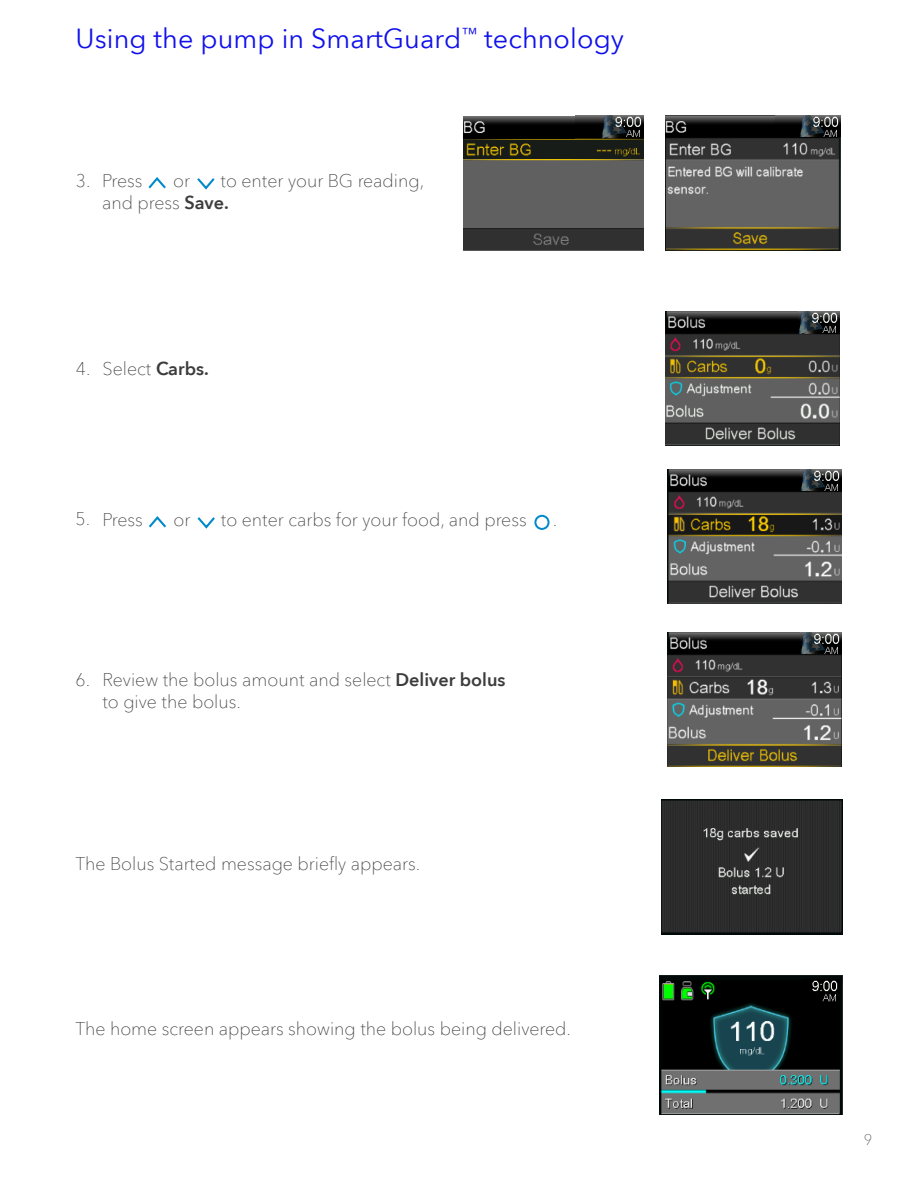
<style>
.page{position:relative;width:918px;height:1188px;background:#fff}
.page>*{position:absolute;margin:0;border:0;box-sizing:border-box;transform-origin:0 0}
.t1{font:27px "Avenir Next World";letter-spacing:.005em;color:#1010eb}
.t2{font:100 18px/21.6px "Avenir Next World";color:#3c3c3c}
.t3{font:100 15px "Avenir Next World";color:#58595b}
.s1{font-weight:600}
</style>
<div class="page">
<svg style="left:149px;top:516px;width:17px;height:12px"></svg>
<svg style="left:197px;top:517px;width:18px;height:12px"></svg>
<div style="left:534px;top:515px;width:16px;height:15px;border:2px solid #008acb;border-radius:50%"></div>
<svg style="left:148px;top:177px;width:18px;height:12px"></svg>
<svg style="left:197px;top:178px;width:18px;height:12px"></svg>
<img style="left:463px;top:140px;width:181px;height:111px">
<img style="left:662px;top:799px;width:180px;height:135px">
<img style="left:659px;top:976px;width:183px;height:139px">
<img style="left:667px;top:470px;width:174px;height:134px">
<img style="left:667px;top:632px;width:133px;height:23px">
<img style="left:800px;top:470px;width:42px;height:22px">
<img style="left:800px;top:632px;width:42px;height:22px">
<img style="left:668px;top:492px;width:174px;height:111px">
<img style="left:667px;top:655px;width:175px;height:111px">
<img style="left:803px;top:980px;width:37px;height:26px">
<img style="left:666px;top:312px;width:174px;height:134px">
<img style="left:665px;top:116px;width:111px;height:22px">
<img style="left:463px;top:116px;width:181px;height:24px">
<img style="left:776px;top:116px;width:64px;height:22px">
<img style="left:576px;top:116px;width:68px;height:22px">
<img style="left:798px;top:312px;width:42px;height:22px">
<img style="left:665px;top:138px;width:175px;height:113px">
<h1 class="t1" style="left:76px;top:17px;width:550px">Using the pump in SmartGuard<sup>™</sup> technology</h1>
<p class="t2" style="left:76px;top:170px;width:13px">3.</p>
<p class="t2" style="left:102px;top:170px;width:324px;text-indent:119px">to enter your BG reading, and press <span class="s1">Save.</span></p>
<p class="t2" style="left:102px;top:170px;width:42px">Press</p>
<p class="t2" style="left:173px;top:170px;width:18px">or</p>
<p class="t2" style="left:76px;top:358px;width:134px">4. Select <span class="s1">Carbs.</span></p>
<p class="t2" style="left:76px;top:509px;width:69px">5. Press</p>
<p class="t2" style="left:173px;top:509px;width:18px">or</p>
<p class="t2" style="left:221px;top:509px;width:307px">to enter carbs for your food, and press</p>
<p class="t2" style="left:553px;top:509px;width:3px">.</p>
<p class="t2" style="left:76px;top:669px;width:13px">6.</p>
<p class="t2" style="left:102px;top:669px;width:405px">Review the bolus amount and select <span class="s1">Deliver bolus </span>to give the bolus.</p>
<p class="t2" style="left:76px;top:853px;width:346px">The Bolus Started message briefly appears.</p>
<p class="t2" style="left:76px;top:1018px;width:494px">The home screen appears showing the bolus being delivered.</p>
<p class="t3" style="left:864px;top:1128px;width:10px">9</p>
</div>
